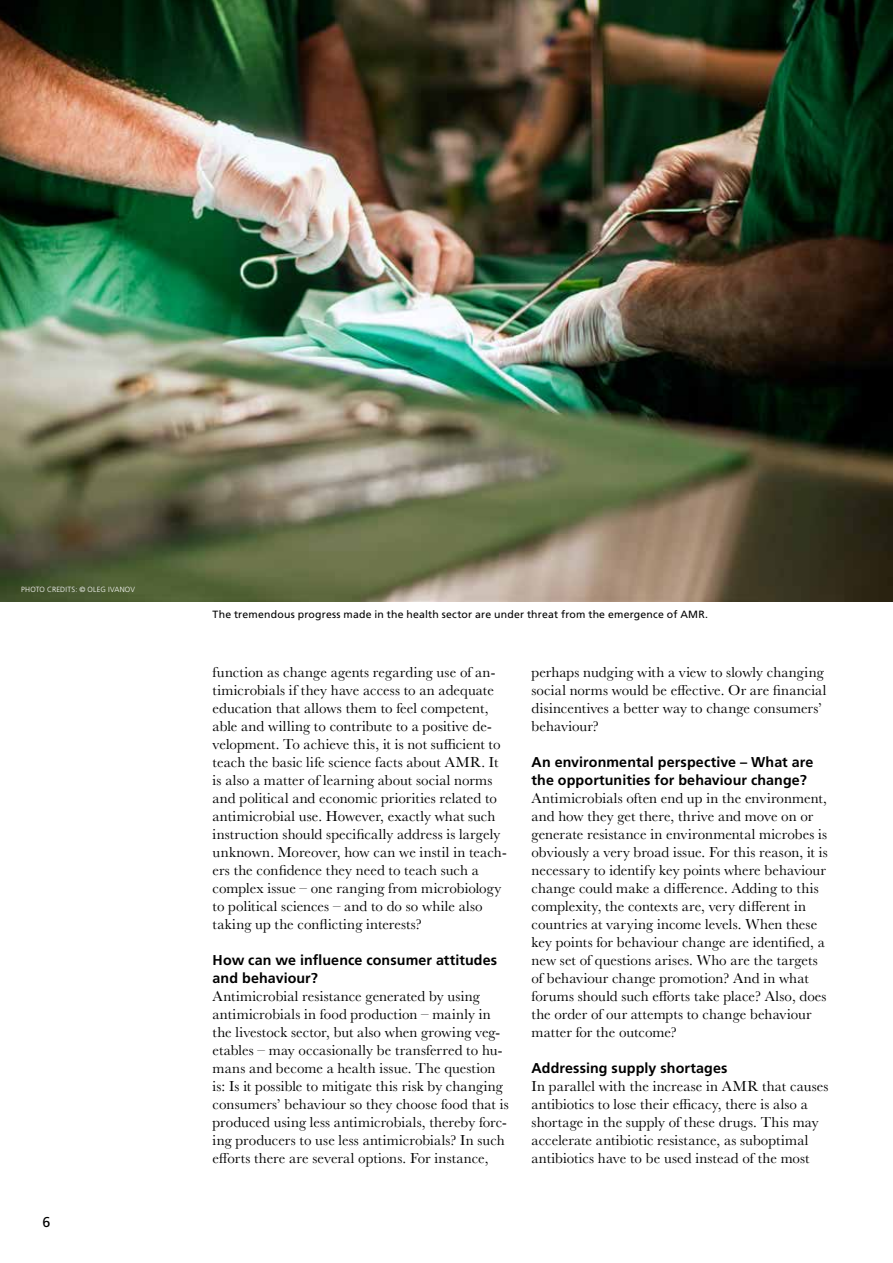
<style>
.page{position:relative;width:893px;height:1263px;background:#fff}
.page>*{position:absolute;margin:0;border:0;box-sizing:border-box;transform-origin:0 0}
.t1{font:15px/18px "Baskerville";letter-spacing:.005em;color:#000}
.t2{font:700 14.25px/18px "Frutiger";letter-spacing:.01em;color:#000}
.t3{font:14.25px "Frutiger";color:#000}
.t4{font:10.5px "Frutiger";letter-spacing:.02em;color:#000}
.t5{font:300 7.5px "Frutiger";letter-spacing:.025em;color:#fff}
</style>
<div class="page">
<img style="left:0;top:0;width:893px;height:601px">
<p class="t5" style="left:21px;top:586px;width:115px">PHOTO CREDITS: © OLEG IVANOV</p>
<p class="t3" style="left:43px;top:1213px;width:9px">6</p>
<p class="t4" style="left:213px;top:608px;width:497px">The tremendous progress made in the health sector are under threat from the emergence of AMR.</p>
<p class="t1" style="left:213px;top:663px;width:296px">function as change agents regarding use of an&shy;timicrobials if they have access to an adequate education that allows them to feel competent, able and willing to contribute to a positive de&shy;velopment. To achieve this, it is not sufficient to teach the basic life science facts about AMR. It is also a matter of learning about social norms and political and economic priorities related to antimicrobial use. However, exactly what such instruction should specifically address is largely unknown. Moreover, how can we instil in teach&shy;ers the confidence they need to teach such a complex issue – one ranging from microbiology to political sciences – and to do so while also taking up the conflicting interests?</p>
<p class="t2" style="left:213px;top:951px;width:286px">How can we influence consumer attitudes and behaviour?</p>
<p class="t1" style="left:213px;top:987px;width:298px">Antimicrobial resistance generated by using antimicrobials in food production – mainly in the livestock sector, but also when growing veg&shy;etables – may occasionally be transferred to hu&shy;mans and become a health issue. The question is: Is it possible to mitigate this risk by changing consumers’ behaviour so they choose food that is produced using less antimicrobials, thereby forc&shy;ing producers to use less antimicrobials? In such efforts there are several options. For instance,</p>
<p class="t1" style="left:531px;top:663px;width:296px">perhaps nudging with a view to slowly changing social norms would be effective. Or are financial disincentives a better way to change consumers’ behaviour?</p>
<p class="t2" style="left:531px;top:753px;width:283px">An environmental perspective – What are the opportunities for behaviour change?</p>
<p class="t1" style="left:531px;top:789px;width:298px">Antimicrobials often end up in the environment, and how they get there, thrive and move on or generate resistance in environmental microbes is obviously a very broad issue. For this reason, it is necessary to identify key points where behaviour change could make a difference. Adding to this complexity, the contexts are, very different in countries at varying income levels. When these key points for behaviour change are identified, a new set of questions arises. Who are the targets of behaviour change promotion? And in what forums should such efforts take place? Also, does the order of our attempts to change behaviour matter for the outcome?</p>
<p class="t2" style="left:531px;top:1059px;width:197px">Addressing supply shortages</p>
<p class="t1" style="left:531px;top:1077px;width:298px">In parallel with the increase in AMR that causes antibiotics to lose their efficacy, there is also a shortage in the supply of these drugs. This may accelerate antibiotic resistance, as suboptimal antibiotics have to be used instead of the most</p>
</div>
